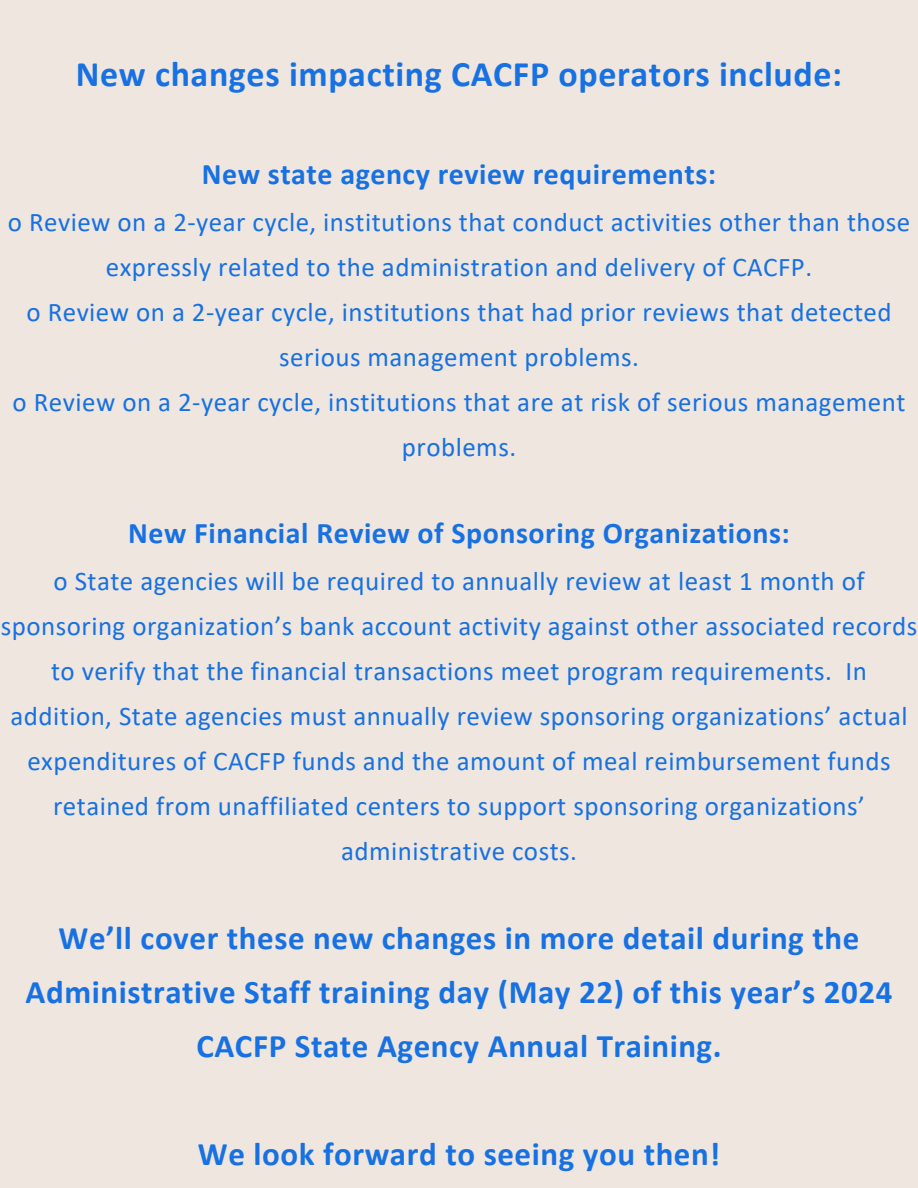
<style>
.page{position:relative;width:918px;height:1188px;background:#eee6df}
.page>*{position:absolute;margin:0;border:0;box-sizing:border-box;transform-origin:0 0}
.t1{font:700 36px "Calibri";letter-spacing:.02em;color:#1771e2}
.t2{font:700 33px/54px "Calibri";letter-spacing:.02em;color:#1771e2;text-align:center}
.t3{font:700 30px "Calibri";letter-spacing:.02em;color:#1771e2}
.t4{font:27px/45px "Calibri";letter-spacing:.015em;color:#1771e2;text-align:center}
</style>
<div class="page">
<h1 class="t1" style="left:76px;top:59px;width:768px">New changes impacting CACFP operators include:</h1>
<p class="t3" style="left:202px;top:161px;width:516px">New state agency review requirements:</p>
<p class="t4" style="left:8px;top:202px;width:904px">o Review on a 2-year cycle, institutions that conduct activities other than those expressly related to the administration and delivery of CACFP.</p>
<p class="t4" style="left:26px;top:292px;width:867px">o Review on a 2-year cycle, institutions that had prior reviews that detected serious management problems.</p>
<p class="t4" style="left:13px;top:382px;width:894px">o Review on a 2-year cycle, institutions that are at risk of serious management problems.</p>
<p class="t3" style="left:128px;top:520px;width:663px">New Financial Review of Sponsoring Organizations:</p>
<p class="t4" style="left:1px;top:561px;width:918px">o State agencies will be required to annually review at least 1 month of sponsoring organization’s bank account activity against other associated records to verify that the financial transactions meet program requirements. In addition, State agencies must annually review sponsoring organizations’ actual expenditures of CACFP funds and the amount of meal reimbursement funds retained from unaffiliated centers to support sponsoring organizations’ administrative costs.</p>
<h1 class="t2" style="left:26px;top:914px;width:868px">We’ll cover these new changes in more detail during the<br>Administrative Staff training day (May 22) of this year’s 2024<br>CACFP State Agency Annual Training.</h1>
<h1 class="t2" style="left:198px;top:1130px;width:524px">We look forward to seeing you then!</h1>
</div>
